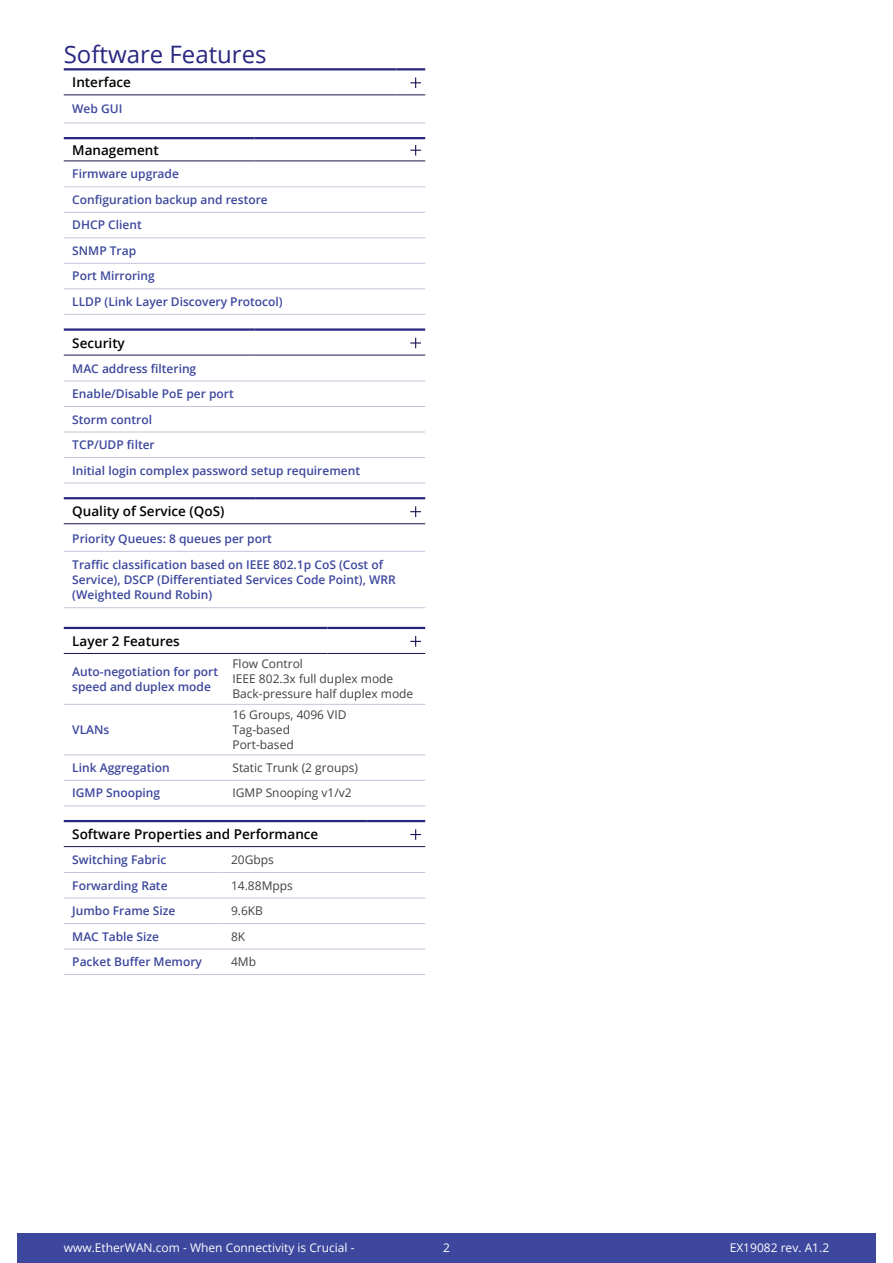
<style>
.page{position:relative;width:893px;height:1263px;background:#fff}
.page>*{position:absolute;margin:0;border:0;box-sizing:border-box;transform-origin:0 0}
.t1{font:24px "Open Sans";color:#282780}
.t2{font:600 13.5px "Open Sans";color:#000}
.t3{font:600 12px/25.5px "Open Sans";color:#3c479d}
.t4{font:12px/15px "Open Sans";color:#414042}
.t5{font:600 12px/25.5px "Open Sans";color:#3c499c}
.t6{font:12px "Open Sans";color:#fff}
.t7{font:600 12px "Open Sans";color:#fff}
</style>
<div class="page">
<div style="left:17px;top:1233px;width:859px;height:30px;background:#3c479d"></div>
<hr style="left:64px;top:68px;width:332px;height:2px;background:#282780">
<hr style="left:396px;top:68px;width:29px;height:2px;background:#282780">
<hr style="left:64px;top:94px;width:332px;height:1px;background:#161551">
<svg style="left:396px;top:94px;width:29px;height:1px"></svg>
<svg style="left:410px;top:77px;width:11px;height:11px"></svg>
<hr style="left:64px;top:123px;width:361px;height:1px;background:#c5c5d9">
<hr style="left:64px;top:137px;width:191px;height:2px;background:#282780">
<hr style="left:64px;top:161px;width:191px;height:1px;background:#161551">
<hr style="left:255px;top:137px;width:170px;height:2px;background:#282780">
<hr style="left:255px;top:161px;width:170px;height:1px;background:#161551">
<svg style="left:410px;top:145px;width:11px;height:11px"></svg>
<hr style="left:64px;top:186px;width:361px;height:1px;background:#c5c5d9">
<hr style="left:64px;top:212px;width:361px;height:1px;background:#c5c5d9">
<hr style="left:64px;top:237px;width:361px;height:1px;background:#c5c5d9">
<hr style="left:64px;top:263px;width:361px;height:1px;background:#c5c5d9">
<hr style="left:64px;top:288px;width:361px;height:1px;background:#c5c5d9">
<hr style="left:64px;top:314px;width:361px;height:1px;background:#c5c5d9">
<hr style="left:64px;top:328px;width:191px;height:3px;background:#282780">
<hr style="left:64px;top:355px;width:191px;height:1px;background:#161551">
<hr style="left:255px;top:328px;width:170px;height:3px;background:#282780">
<hr style="left:255px;top:355px;width:170px;height:1px;background:#161551">
<svg style="left:410px;top:338px;width:11px;height:10px"></svg>
<hr style="left:64px;top:381px;width:361px;height:1px;background:#c5c5d9">
<hr style="left:64px;top:406px;width:361px;height:1px;background:#c5c5d9">
<hr style="left:64px;top:432px;width:361px;height:1px;background:#c5c5d9">
<hr style="left:64px;top:457px;width:361px;height:1px;background:#c5c5d9">
<hr style="left:64px;top:483px;width:361px;height:1px;background:#c5c5d9">
<hr style="left:64px;top:497px;width:191px;height:2px;background:#282780">
<hr style="left:64px;top:523px;width:191px;height:1px;background:#161551">
<hr style="left:255px;top:497px;width:170px;height:2px;background:#282780">
<hr style="left:255px;top:523px;width:170px;height:1px;background:#161551">
<svg style="left:410px;top:506px;width:11px;height:11px"></svg>
<hr style="left:64px;top:551px;width:361px;height:1px;background:#c5c5d9">
<hr style="left:64px;top:607px;width:361px;height:1px;background:#c5c5d9">
<hr style="left:64px;top:627px;width:263px;height:2px;background:#282780">
<hr style="left:64px;top:653px;width:263px;height:1px;background:#161551">
<hr style="left:327px;top:627px;width:98px;height:2px;background:#282780">
<hr style="left:327px;top:653px;width:98px;height:1px;background:#161551">
<svg style="left:410px;top:636px;width:11px;height:11px"></svg>
<hr style="left:64px;top:704px;width:160px;height:1px;background:#c5c5d9">
<hr style="left:64px;top:754px;width:160px;height:1px;background:#c5c5d9">
<hr style="left:64px;top:780px;width:160px;height:1px;background:#c5c5d9">
<hr style="left:64px;top:805px;width:160px;height:1px;background:#c5c5d9">
<hr style="left:224px;top:704px;width:201px;height:1px;background:#c5c5d9">
<hr style="left:224px;top:754px;width:201px;height:1px;background:#c5c5d9">
<hr style="left:224px;top:780px;width:201px;height:1px;background:#c5c5d9">
<hr style="left:224px;top:805px;width:201px;height:1px;background:#c5c5d9">
<hr style="left:64px;top:820px;width:303px;height:2px;background:#282780">
<hr style="left:64px;top:846px;width:303px;height:1px;background:#161551">
<hr style="left:367px;top:820px;width:58px;height:2px;background:#282780">
<hr style="left:367px;top:846px;width:58px;height:1px;background:#161551">
<svg style="left:410px;top:829px;width:11px;height:11px"></svg>
<hr style="left:64px;top:872px;width:159px;height:1px;background:#c5c5d9">
<hr style="left:64px;top:898px;width:159px;height:1px;background:#c5c5d9">
<hr style="left:223px;top:898px;width:202px;height:1px;background:#c5c5d9">
<hr style="left:64px;top:923px;width:159px;height:1px;background:#c5c5d9">
<hr style="left:223px;top:923px;width:202px;height:1px;background:#c5c5d9">
<hr style="left:64px;top:949px;width:159px;height:1px;background:#c5c5d9">
<hr style="left:223px;top:949px;width:202px;height:1px;background:#c5c5d9">
<hr style="left:64px;top:974px;width:159px;height:1px;background:#c5c5d9">
<hr style="left:223px;top:974px;width:202px;height:1px;background:#c5c5d9">
<hr style="left:223px;top:872px;width:202px;height:1px;background:#c5c5d9">
<h1 class="t1" style="left:64px;top:38px;width:204px">Software Features</h1>
<p class="t2" style="left:72px;top:73px;width:60px">Interface</p>
<p class="t3" style="left:72px;top:96px;width:52px">Web GUI</p>
<p class="t2" style="left:72px;top:141px;width:88px">Management</p>
<p class="t3" style="left:72px;top:161px;width:108px">Firmware upgrade</p>
<p class="t5" style="left:72px;top:186px;width:197px">Configuration backup and restore<br>DHCP Client<br>SNMP Trap<br>Port Mirroring</p>
<p class="t3" style="left:72px;top:289px;width:212px">LLDP (Link Layer Discovery Protocol)</p>
<p class="t2" style="left:72px;top:333px;width:54px">Security</p>
<p class="t3" style="left:72px;top:355px;width:289px">MAC address filtering<br>Enable/Disable PoE per port<br>Storm control<br>TCP/UDP filter<br>Initial login complex password setup requirement</p>
<p class="t2" style="left:72px;top:502px;width:154px">Quality of Service (QoS)</p>
<p class="t3" style="left:72px;top:525px;width:312px;line-height:26px">Priority Queues: 8 queues per port<br>Traffic classification based on IEEE 802.1p CoS (Cost of</p>
<p class="t3" style="left:72px;top:572px;width:325px;line-height:15px">Service), DSCP (Differentiated Services Code Point), WRR (Weighted Round Robin)</p>
<p class="t2" style="left:72px;top:632px;width:109px">Layer 2 Features</p>
<p class="t3" style="left:72px;top:664px;width:147px;line-height:15px">Auto-negotiation for port speed and duplex mode</p>
<p class="t4" style="left:232px;top:656px;width:182px">Flow Control<br>IEEE 802.3x full duplex mode<br>Back-pressure half duplex mode</p>
<p class="t3" style="left:72px;top:716px;width:39px">VLANs</p>
<p class="t4" style="left:232px;top:707px;width:116px">16 Groups, 4096 VID<br>Tag-based<br>Port-based</p>
<p class="t3" style="left:72px;top:754px;width:99px">Link Aggregation</p>
<p class="t4" style="left:232px;top:760px;width:127px">Static Trunk (2 groups)</p>
<p class="t3" style="left:72px;top:780px;width:89px">IGMP Snooping</p>
<p class="t4" style="left:232px;top:785px;width:121px">IGMP Snooping v1/v2</p>
<p class="t2" style="left:72px;top:825px;width:248px">Software Properties and Performance</p>
<p class="t3" style="left:72px;top:847px;width:96px">Switching Fabric</p>
<p class="t4" style="left:231px;top:852px;width:44px">20Gbps</p>
<p class="t3" style="left:72px;top:872px;width:97px">Forwarding Rate</p>
<p class="t4" style="left:231px;top:877px;width:63px">14.88Mpps</p>
<p class="t3" style="left:72px;top:898px;width:105px">Jumbo Frame Size</p>
<p class="t4" style="left:231px;top:903px;width:34px">9.6KB</p>
<p class="t3" style="left:72px;top:923px;width:88px">MAC Table Size</p>
<p class="t4" style="left:231px;top:928px;width:16px">8K</p>
<p class="t3" style="left:72px;top:949px;width:131px">Packet Buffer Memory</p>
<p class="t4" style="left:231px;top:954px;width:27px">4Mb</p>
<p class="t6" style="left:64px;top:1239px;width:292px">www.EtherWAN.com - When Connectivity is Crucial -</p>
<p class="t6" style="left:443px;top:1240px;width:8px">2</p>
<p class="t6" style="left:730px;top:1239px;width:101px">EX19082 rev. A1.2</p>
<p class="t7" style="left:96px;top:1240px;width:89px">EtherWAN.com</p>
</div>
